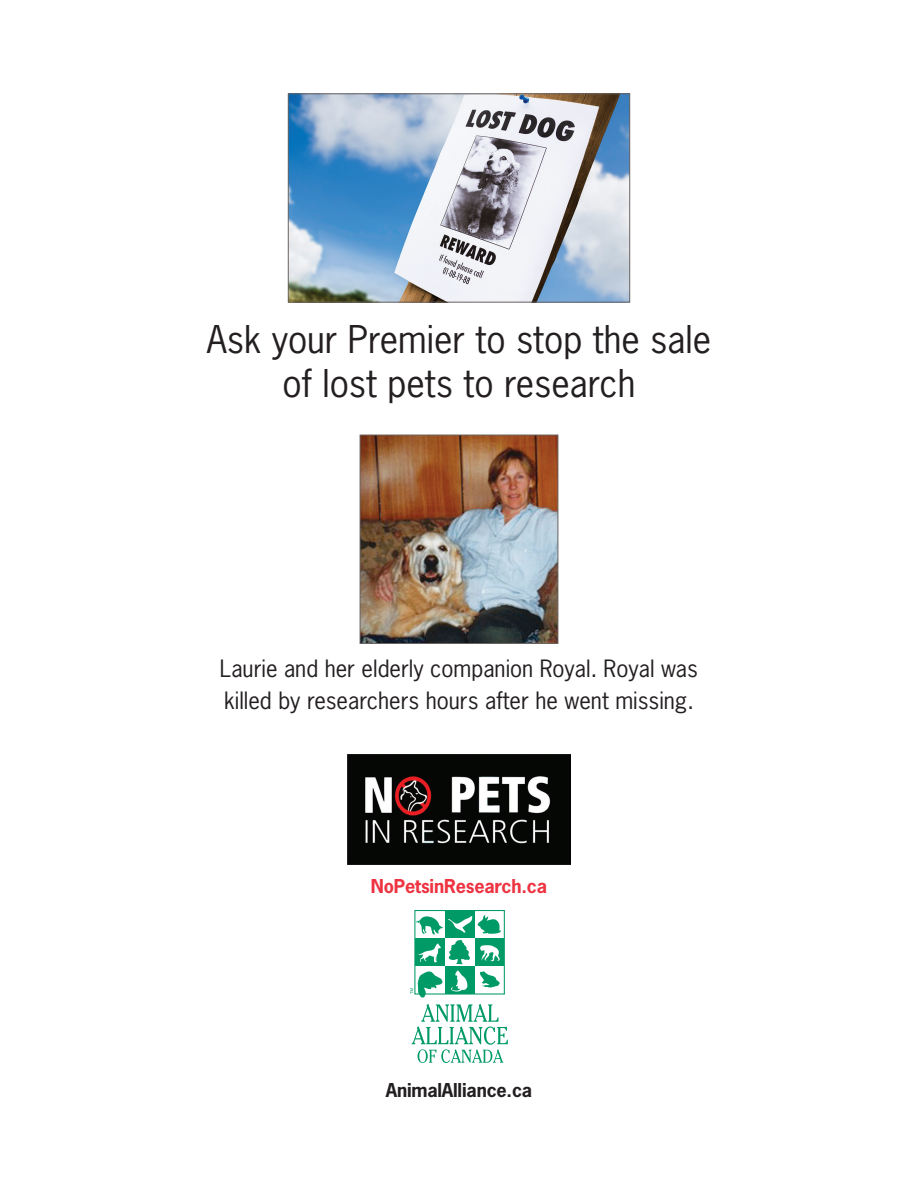
<style>
.page{position:relative;width:918px;height:1188px;background:#fff}
.page>*{position:absolute;margin:0;border:0;box-sizing:border-box;transform-origin:0 0}
.t1{font:36px/43.2px "News Gothic Std";color:#231f20;text-align:center}
.t2{font:22.5px/31.5px "News Gothic Std";color:#231f20}
.t3{font:700 18px "News Gothic Std";letter-spacing:-.01em;color:#ee3341}
.t4{font:700 18px "News Gothic Std";letter-spacing:-.01em;color:#231f20}
</style>
<div class="page">
<img style="left:290px;top:96px;width:338px;height:204px">
<div style="left:288px;top:94px;width:342px;height:208px;border:1px solid #6b6360"></div>
<img style="left:362px;top:437px;width:194px;height:205px">
<div style="left:360px;top:435px;width:198px;height:209px;border:1px solid #6b6360"></div>
<img style="left:347px;top:754px;width:224px;height:111px">
<div style="left:445px;top:911px;width:30px;height:27px;background:#009a67"></div>
<div style="left:475px;top:938px;width:29px;height:28px;background:#009a67"></div>
<div style="left:415px;top:938px;width:30px;height:28px;background:#009a67"></div>
<div style="left:445px;top:966px;width:30px;height:28px;background:#009a67"></div>
<svg style="left:416px;top:915px;width:85px;height:49px"></svg>
<svg style="left:451px;top:970px;width:16px;height:22px"></svg>
<svg style="left:480px;top:971px;width:20px;height:17px"></svg>
<svg style="left:410px;top:971px;width:33px;height:27px"></svg>
<div style="left:414px;top:910px;width:91px;height:85px;border:1px solid #009a67"></div>
<svg style="left:412px;top:1004px;width:96px;height:59px"></svg>
<p class="t1" style="left:207px;top:318px;width:506px">Ask your Premier to stop the sale of lost pets to research</p>
<p class="t2" style="left:220px;top:653px;width:480px">Laurie and her elderly companion Royal. Royal was killed by researchers hours after he went missing.</p>
<p class="t3" style="left:371px;top:874px;width:178px">NoPetsinResearch.ca</p>
<p class="t4" style="left:386px;top:1078px;width:148px">AnimalAlliance.ca</p>
</div>
